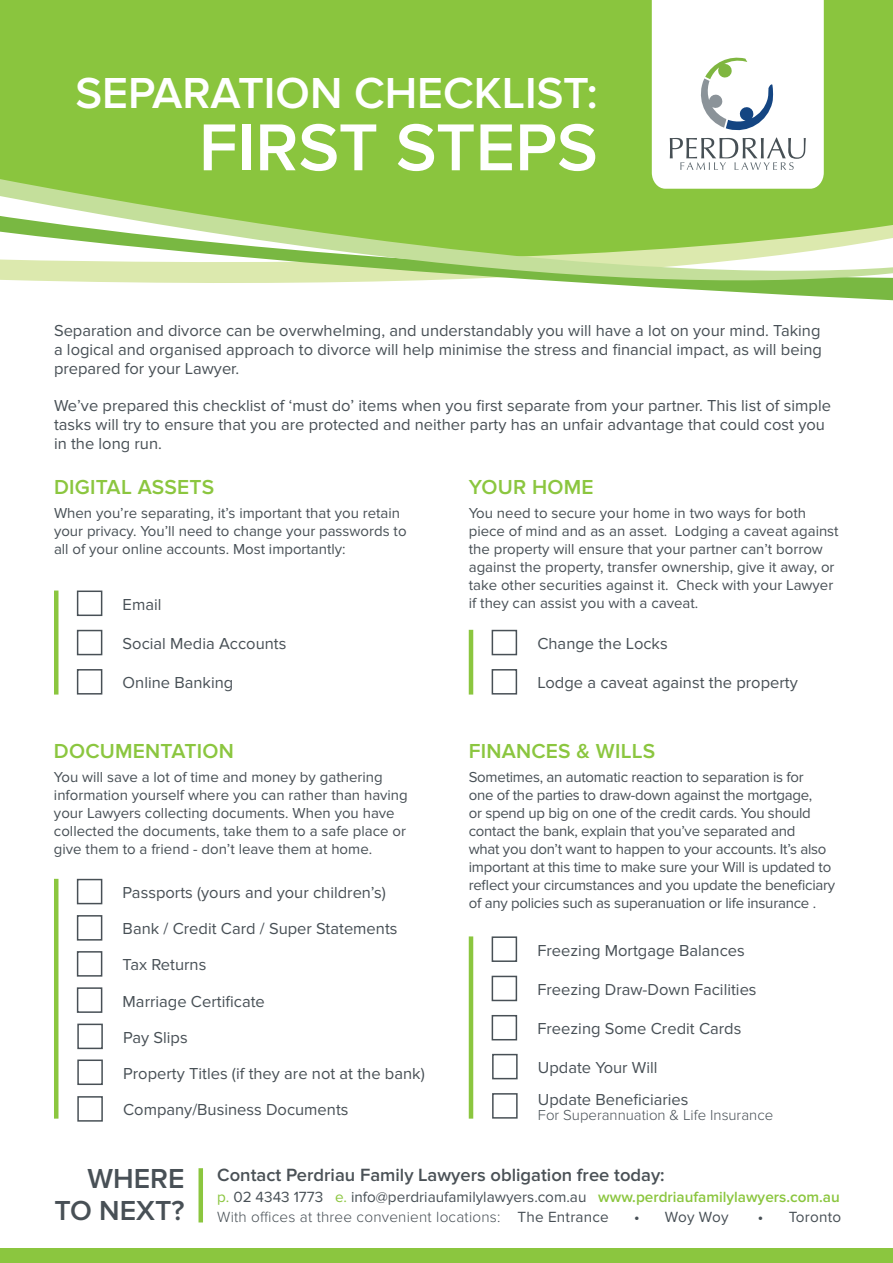
<style>
.page{position:relative;width:893px;height:1263px;background:#fff}
.page>*{position:absolute;margin:0;border:0;box-sizing:border-box;transform-origin:0 0}
.t1{font:600 68.7px "Proxima Nova";color:#fff}
.t2{font:600 45px "Proxima Nova";color:#fff}
.t3{font:600 28.5px "Proxima Nova";color:#485056}
.t4{font:600 21px "Proxima Nova";letter-spacing:.01em;color:#8bc63f}
.t5{font:600 18.3px "Proxima Nova";color:#4a5156}
.t6{font:16.5px/18.8px "Proxima Nova";color:#485056;text-align:justify}
.t7{font:15.3px "Proxima Nova";color:#485056}
.t8{font:300 15.3px "Proxima Nova";letter-spacing:.015em;color:#485056}
.t9{font:15px/18px "Proxima Nova";color:#485056}
.t10{font:300 15px "Proxima Nova";color:#485056}
.s1{color:#8bc63f}
.s2{font-weight:600;color:#8bc63f}
.s3{font-weight:400}
.s4{font-weight:600}
</style>
<div class="page">
<div style="left:0;top:0;width:893px;height:62px;background:#8ac53e"></div>
<svg style="left:652px;top:0;width:172px;height:62px"></svg>
<svg style="left:0;top:62px;width:893px;height:239px;fill:#8ac53e"></svg>
<hr style="left:54px;top:590px;width:4px;height:104px;background:#8bc63f">
<div style="left:0;top:1249px;width:893px;height:14px;background:#8bc63f"></div>
<hr style="left:199px;top:1168px;width:4px;height:54px;background:#8bc63f">
<div style="left:77px;top:590px;width:25px;height:26px;border:2px solid #485056"></div>
<div style="left:77px;top:630px;width:25px;height:25px;border:2px solid #485056"></div>
<div style="left:77px;top:669px;width:25px;height:25px;border:2px solid #485056"></div>
<hr style="left:469px;top:630px;width:4px;height:64px;background:#8bc63f">
<div style="left:492px;top:630px;width:25px;height:25px;border:2px solid #485056"></div>
<div style="left:492px;top:669px;width:25px;height:25px;border:2px solid #485056"></div>
<hr style="left:54px;top:879px;width:4px;height:239px;background:#8bc63f">
<div style="left:77px;top:879px;width:25px;height:25px;border:2px solid #485056"></div>
<div style="left:77px;top:915px;width:25px;height:25px;border:2px solid #485056"></div>
<div style="left:77px;top:951px;width:25px;height:26px;border:2px solid #485056"></div>
<div style="left:77px;top:987px;width:25px;height:26px;border:2px solid #485056"></div>
<div style="left:77px;top:1023px;width:26px;height:26px;border:2px solid #485056"></div>
<div style="left:77px;top:1096px;width:26px;height:26px;border:2px solid #485056"></div>
<div style="left:77px;top:1059px;width:26px;height:26px;border:2px solid #485056"></div>
<hr style="left:469px;top:936px;width:4px;height:182px;background:#8bc63f">
<div style="left:492px;top:936px;width:25px;height:26px;border:2px solid #485056"></div>
<div style="left:492px;top:976px;width:25px;height:25px;border:2px solid #485056"></div>
<div style="left:492px;top:1015px;width:25px;height:25px;border:2px solid #485056"></div>
<div style="left:492px;top:1054px;width:26px;height:25px;border:2px solid #485056"></div>
<div style="left:492px;top:1093px;width:26px;height:25px;border:2px solid #485056"></div>
<p class="t2" style="left:75px;top:67px;width:524px">SEPARATION CHECKLIST:</p>
<p class="t1" style="left:199px;top:108px;width:400px">FIRST STEPS</p>
<p class="t6" style="left:54px;top:321px;width:769px">Separation and divorce can be overwhelming, and understandably you will have a lot on your mind. Taking a logical and organised approach to divorce will help minimise the stress and financial impact, as will being prepared for your Lawyer.</p>
<p class="t6" style="left:54px;top:396px;width:778px;text-align:left">We’ve prepared this checklist of ‘must do’ items when you first separate from your partner. This list of simple tasks will try to ensure that you are protected and neither party has an unfair advantage that could cost you in the long run.</p>
<p class="t4" style="left:469px;top:475px;width:126px">YOUR HOME</p>
<p class="t9" style="left:469px;top:504px;width:371px">You need to secure your home in two ways for both piece of mind and as an asset. Lodging a caveat against the property will ensure that your partner can’t borrow against the property, transfer ownership, give it away, or take other securities against it. Check with your Lawyer</p>
<p class="t6" style="left:123px;top:595px;width:40px">Email</p>
<p class="t9" style="left:469px;top:594px;width:231px">if they can assist you with a caveat.</p>
<p class="t6" style="left:123px;top:634px;width:165px">Social Media Accounts</p>
<p class="t6" style="left:123px;top:674px;width:112px">Online Banking</p>
<p class="t4" style="left:54px;top:475px;width:162px">DIGITAL ASSETS</p>
<p class="t9" style="left:54px;top:504px;width:354px">When you’re separating, it’s important that you retain your privacy. You’ll need to change your passwords to all of your online accounts. Most importantly:</p>
<p class="t6" style="left:537px;top:634px;width:132px">Change the Locks</p>
<p class="t6" style="left:537px;top:674px;width:262px">Lodge a caveat against the property</p>
<p class="t4" style="left:54px;top:739px;width:181px">DOCUMENTATION</p>
<p class="t9" style="left:54px;top:768px;width:355px">You will save a lot of time and money by gathering information yourself where you can rather than having your Lawyers collecting documents. When you have collected the documents, take them to a safe place or give them to a friend - don’t leave them at home.</p>
<p class="t6" style="left:123px;top:883px;width:265px">Passports (yours and your children’s)</p>
<p class="t6" style="left:123px;top:920px;width:276px">Bank / Credit Card / Super Statements</p>
<p class="t6" style="left:123px;top:956px;width:85px">Tax Returns</p>
<p class="t6" style="left:123px;top:992px;width:144px">Marriage Certificate</p>
<p class="t6" style="left:123px;top:1028px;width:66px">Pay Slips</p>
<p class="t6" style="left:123px;top:1064px;width:303px">Property Titles (if they are not at the bank)</p>
<p class="t6" style="left:123px;top:1101px;width:227px">Company/Business Documents</p>
<p class="t4" style="left:469px;top:739px;width:188px">FINANCES &amp; WILLS</p>
<p class="t9" style="left:469px;top:768px;width:368px">Sometimes, an automatic reaction to separation is for<br>one of the parties to draw-down against the mortgage,<br>or spend up big on one of the credit cards. You should contact the bank, explain that you’ve separated and<br>what you don’t want to happen to your accounts. It’s also important at this time to make sure your Will is updated to reflect your circumstances and you update the beneficiary of any policies such as superanuation or life insurance .</p>
<p class="t6" style="left:537px;top:941px;width:209px">Freezing Mortgage Balances</p>
<p class="t6" style="left:537px;top:980px;width:221px">Freezing Draw-Down Facilities</p>
<p class="t6" style="left:537px;top:1019px;width:206px">Freezing Some Credit Cards</p>
<p class="t6" style="left:538px;top:1058px;width:121px">Update Your Will</p>
<p class="t6" style="left:538px;top:1090px;width:152px">Update Beneficiaries</p>
<p class="t10" style="left:538px;top:1106px;width:237px">For Superannuation &amp; Life Insurance</p>
<p class="t3" style="left:87px;top:1162px;width:99px">WHERE</p>
<p class="t3" style="left:54px;top:1194px;width:132px">TO NEXT?</p>
<p class="t5" style="left:217px;top:1164px;width:449px">Contact Perdriau Family Lawyers obligation free today:</p>
<p class="t7" style="left:217px;top:1188px;width:624px"><span class="s1">p.</span> 02 4343 1773 <span class="s1">e.</span> info@perdriaufamilylawyers.com.au <span class="s2">www.perdriaufamilylawyers.com.au</span></p>
<p class="t8" style="left:217px;top:1208px;width:393px">With offices at three convenient locations: <span class="s3">The Entrance</span></p>
<p class="t7" style="left:634px;top:1208px;width:96px"><span class="s4">•</span> Woy Woy</p>
<p class="t7" style="left:758px;top:1208px;width:85px"><span class="s4">•</span> Toronto</p>
</div>
